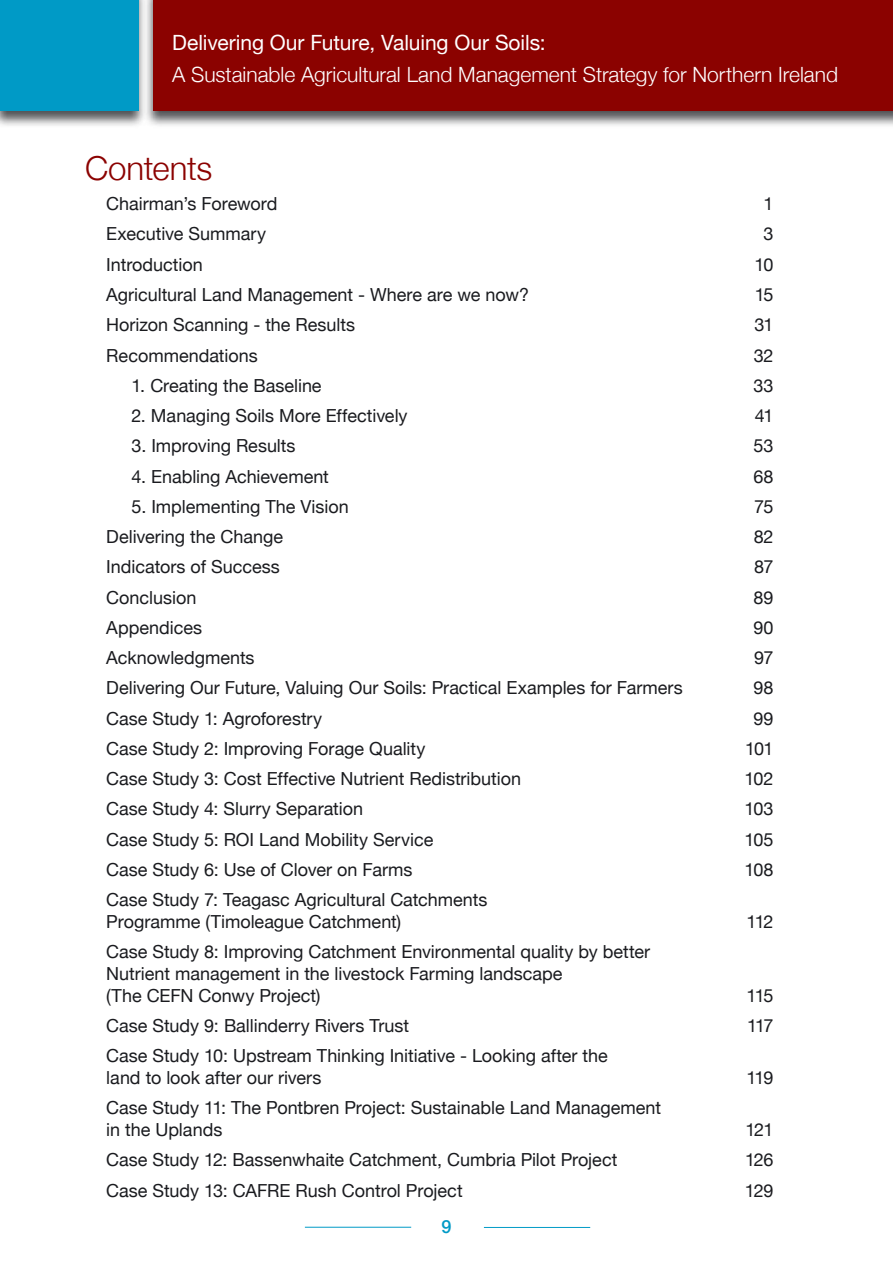
<style>
.page{position:relative;width:893px;height:1263px;background:#fff}
.page>*{position:absolute;margin:0;border:0;box-sizing:border-box;transform-origin:0 0}
.t1{font:300 33px "Helvetica Neue";letter-spacing:-.015em;color:#8b0200}
.t2{font:300 21px "Helvetica Neue";color:#fff}
.t3{font:21px "Helvetica Neue";color:#fff}
.Paragraph_Style_1{font:18px/21.8px "Helvetica Neue";color:#1a1b1f}
.t4{font:500 18px "Helvetica Neue";color:#009ac6}
</style>
<div class="page">
<div style="left:144px;top:0;width:749px;height:128px;background:#1a1b1f;opacity:.75"></div>
<div style="left:153px;top:0;width:740px;height:111px;background:#8b0200"></div>
<div style="left:0;top:0;width:148px;height:128px;background:#1a1b1f;opacity:.75"></div>
<div style="left:0;top:0;width:138px;height:111px;background:#009ac6"></div>
<hr style="left:305px;top:1227px;width:106px;height:1px;background:#009ac6">
<hr style="left:484px;top:1227px;width:106px;height:1px;background:#009ac6">
<p class="t3" style="left:172px;top:30px;width:375px">Delivering Our Future, Valuing Our Soils:</p>
<p class="t2" style="left:172px;top:61px;width:667px">A Sustainable Agricultural Land Management Strategy for Northern Ireland</p>
<p class="t1" style="left:85px;top:148px;width:129px">Contents</p>
<p class="Paragraph_Style_1" style="left:106px;top:193px;width:173px">Chairman’s Foreword</p>
<p class="Paragraph_Style_1" style="left:764px;top:193px;width:12px">1</p>
<p class="Paragraph_Style_1" style="left:106px;top:223px;width:161px">Executive Summary</p>
<p class="Paragraph_Style_1" style="left:764px;top:223px;width:12px">3</p>
<p class="Paragraph_Style_1" style="left:106px;top:253px;width:98px">Introduction</p>
<p class="Paragraph_Style_1" style="left:755px;top:253px;width:21px">10</p>
<p class="Paragraph_Style_1" style="left:106px;top:283px;width:424px">Agricultural Land Management - Where are we now?</p>
<p class="Paragraph_Style_1" style="left:755px;top:283px;width:20px">15</p>
<p class="Paragraph_Style_1" style="left:106px;top:314px;width:250px">Horizon Scanning - the Results</p>
<p class="Paragraph_Style_1" style="left:754px;top:314px;width:21px">31</p>
<p class="Paragraph_Style_1" style="left:106px;top:344px;width:153px">Recommendations</p>
<p class="Paragraph_Style_1" style="left:754px;top:344px;width:21px">32</p>
<p class="Paragraph_Style_1" style="left:132px;top:374px;width:192px">1. Creating the Baseline</p>
<p class="Paragraph_Style_1" style="left:754px;top:374px;width:22px">33</p>
<p class="Paragraph_Style_1" style="left:132px;top:404px;width:278px">2. Managing Soils More Effectively</p>
<p class="Paragraph_Style_1" style="left:755px;top:404px;width:20px">41</p>
<p class="Paragraph_Style_1" style="left:132px;top:435px;width:165px">3. Improving Results</p>
<p class="Paragraph_Style_1" style="left:754px;top:435px;width:22px">53</p>
<p class="Paragraph_Style_1" style="left:132px;top:465px;width:199px">4. Enabling Achievement</p>
<p class="Paragraph_Style_1" style="left:753px;top:465px;width:22px">68</p>
<p class="Paragraph_Style_1" style="left:132px;top:495px;width:219px">5. Implementing The Vision</p>
<p class="Paragraph_Style_1" style="left:754px;top:495px;width:21px">75</p>
<p class="Paragraph_Style_1" style="left:106px;top:525px;width:178px">Delivering the Change</p>
<p class="Paragraph_Style_1" style="left:754px;top:525px;width:21px">82</p>
<p class="Paragraph_Style_1" style="left:106px;top:556px;width:175px">Indicators of Success</p>
<p class="Paragraph_Style_1" style="left:754px;top:556px;width:21px">87</p>
<p class="Paragraph_Style_1" style="left:106px;top:586px;width:92px">Conclusion</p>
<p class="Paragraph_Style_1" style="left:754px;top:586px;width:22px">89</p>
<p class="Paragraph_Style_1" style="left:106px;top:616px;width:97px">Appendices</p>
<p class="Paragraph_Style_1" style="left:753px;top:616px;width:22px">90</p>
<p class="Paragraph_Style_1" style="left:106px;top:646px;width:150px">Acknowledgments</p>
<p class="Paragraph_Style_1" style="left:754px;top:646px;width:21px">97</p>
<p class="Paragraph_Style_1" style="left:106px;top:677px;width:578px">Delivering Our Future, Valuing Our Soils: Practical Examples for Farmers</p>
<p class="Paragraph_Style_1" style="left:754px;top:677px;width:22px">98</p>
<p class="Paragraph_Style_1" style="left:106px;top:707px;width:217px">Case Study 1: Agroforestry</p>
<p class="Paragraph_Style_1" style="left:753px;top:707px;width:22px">99</p>
<p class="Paragraph_Style_1" style="left:106px;top:737px;width:321px">Case Study 2: Improving Forage Quality</p>
<p class="Paragraph_Style_1" style="left:745px;top:737px;width:30px">101</p>
<p class="Paragraph_Style_1" style="left:106px;top:768px;width:416px">Case Study 3: Cost Effective Nutrient Redistribution</p>
<p class="Paragraph_Style_1" style="left:744px;top:768px;width:31px">102</p>
<p class="Paragraph_Style_1" style="left:106px;top:798px;width:258px">Case Study 4: Slurry Separation</p>
<p class="Paragraph_Style_1" style="left:744px;top:798px;width:31px">103</p>
<p class="Paragraph_Style_1" style="left:106px;top:828px;width:329px">Case Study 5: ROI Land Mobility Service</p>
<p class="Paragraph_Style_1" style="left:744px;top:828px;width:31px">105</p>
<p class="Paragraph_Style_1" style="left:106px;top:858px;width:308px">Case Study 6: Use of Clover on Farms</p>
<p class="Paragraph_Style_1" style="left:744px;top:858px;width:31px">108</p>
<p class="Paragraph_Style_1" style="left:106px;top:889px;width:383px">Case Study 7: Teagasc Agricultural Catchments<br>Programme (Timoleague Catchment)</p>
<p class="Paragraph_Style_1" style="left:747px;top:910px;width:28px">112</p>
<p class="Paragraph_Style_1" style="left:106px;top:941px;width:545px">Case Study 8: Improving Catchment Environmental quality by better<br>Nutrient management in the livestock Farming landscape<br>(The CEFN Conwy Project)</p>
<p class="Paragraph_Style_1" style="left:747px;top:984px;width:28px">115</p>
<p class="Paragraph_Style_1" style="left:106px;top:1014px;width:304px">Case Study 9: Ballinderry Rivers Trust</p>
<p class="Paragraph_Style_1" style="left:747px;top:1014px;width:28px">117</p>
<p class="Paragraph_Style_1" style="left:106px;top:1045px;width:503px">Case Study 10: Upstream Thinking Initiative - Looking after the land to look after our rivers</p>
<p class="Paragraph_Style_1" style="left:746px;top:1066px;width:29px">119</p>
<p class="Paragraph_Style_1" style="left:106px;top:1097px;width:556px">Case Study 11: The Pontbren Project: Sustainable Land Management in the Uplands</p>
<p class="Paragraph_Style_1" style="left:745px;top:1118px;width:30px">121</p>
<p class="Paragraph_Style_1" style="left:106px;top:1149px;width:513px">Case Study 12: Bassenwhaite Catchment, Cumbria Pilot Project</p>
<p class="Paragraph_Style_1" style="left:745px;top:1149px;width:30px">126</p>
<p class="Paragraph_Style_1" style="left:106px;top:1180px;width:358px">Case Study 13: CAFRE Rush Control Project</p>
<p class="Paragraph_Style_1" style="left:745px;top:1180px;width:30px">129</p>
<p class="t4" style="left:441px;top:1216px;width:12px">9</p>
</div>
